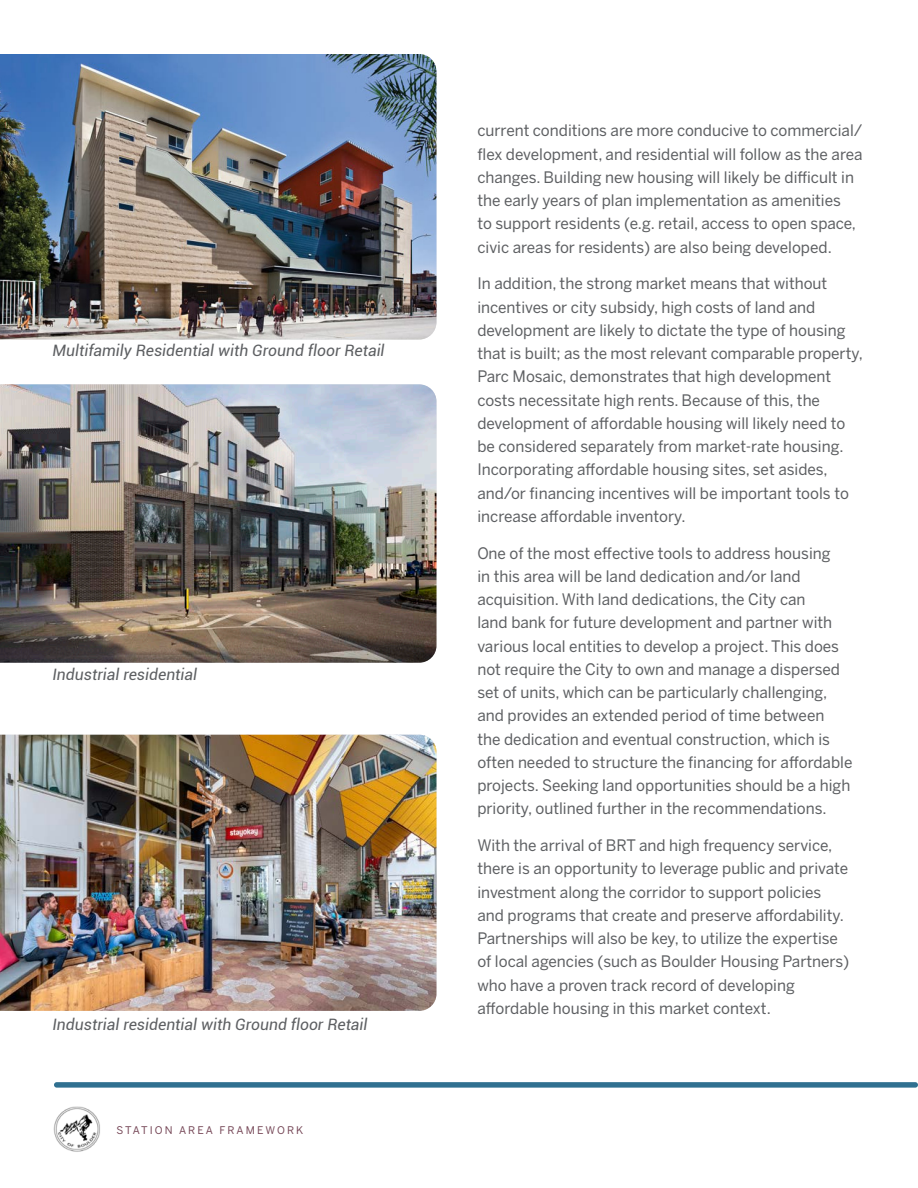
<style>
.page{position:relative;width:918px;height:1188px;background:#fff}
.page>*{position:absolute;margin:0;border:0;box-sizing:border-box;transform-origin:0 0}
.Body{font:15.75px/23.2px "Benton Sans";color:#5d5f62}
.t1{font:italic 15.75px "Roboto";color:#5d5f62}
.t2{font:10.5px "Benton Sans";letter-spacing:.2em;color:#764757}
</style>
<div class="page">
<div style="left:54px;top:1082px;width:864px;height:6px;background:#307090;border-radius:3px"></div>
<hr style="left:917px;top:0;width:1px;height:1188px;background:#307090">
<img style="left:53px;top:1106px;width:47px;height:46px">
<img style="left:0;top:735px;width:436px;height:276px">
<img style="left:0;top:384px;width:436px;height:279px">
<img style="left:0;top:54px;width:436px;height:286px">
<p class="t1" style="left:52px;top:339px;width:334px">Multifamily Residential with Ground floor Retail</p>
<p class="t1" style="left:52px;top:663px;width:146px">Industrial residential</p>
<p class="t1" style="left:52px;top:1013px;width:317px">Industrial residential with Ground floor Retail</p>
<p class="t2" style="left:117px;top:1124px;width:188px">STATION AREA FRAMEWORK</p>
<p class="Body" style="left:477px;top:119px;width:387px">current conditions are more conducive to commercial/ flex development, and residential will follow as the area changes. Building new housing will likely be difficult in the early years of plan implementation as amenities<br>to support residents (e.g. retail, access to open space, civic areas for residents) are also being developed.</p>
<p class="Body" style="left:477px;top:272px;width:387px">In addition, the strong market means that without incentives or city subsidy, high costs of land and development are likely to dictate the type of housing that is built; as the most relevant comparable property, Parc Mosaic, demonstrates that high development costs necessitate high rents. Because of this, the development of affordable housing will likely need to be considered separately from market-rate housing.<br>Incorporating affordable housing sites, set asides, and/or financing incentives will be important tools to increase affordable inventory.</p>
<p class="Body" style="left:477px;top:541px;width:377px">One of the most effective tools to address housing<br>in this area will be land dedication and/or land acquisition. With land dedications, the City can<br>land bank for future development and partner with various local entities to develop a project. This does not require the City to own and manage a dispersed set of units, which can be particularly challenging, and provides an extended period of time between<br>the dedication and eventual construction, which is often needed to structure the financing for affordable projects. Seeking land opportunities should be a high priority, outlined further in the recommendations.</p>
<p class="Body" style="left:477px;top:834px;width:373px">With the arrival of BRT and high frequency service, there is an opportunity to leverage public and private investment along the corridor to support policies and programs that create and preserve affordability.<br>Partnerships will also be key, to utilize the expertise of local agencies (such as Boulder Housing Partners) who have a proven track record of developing affordable housing in this market context.</p>
</div>
